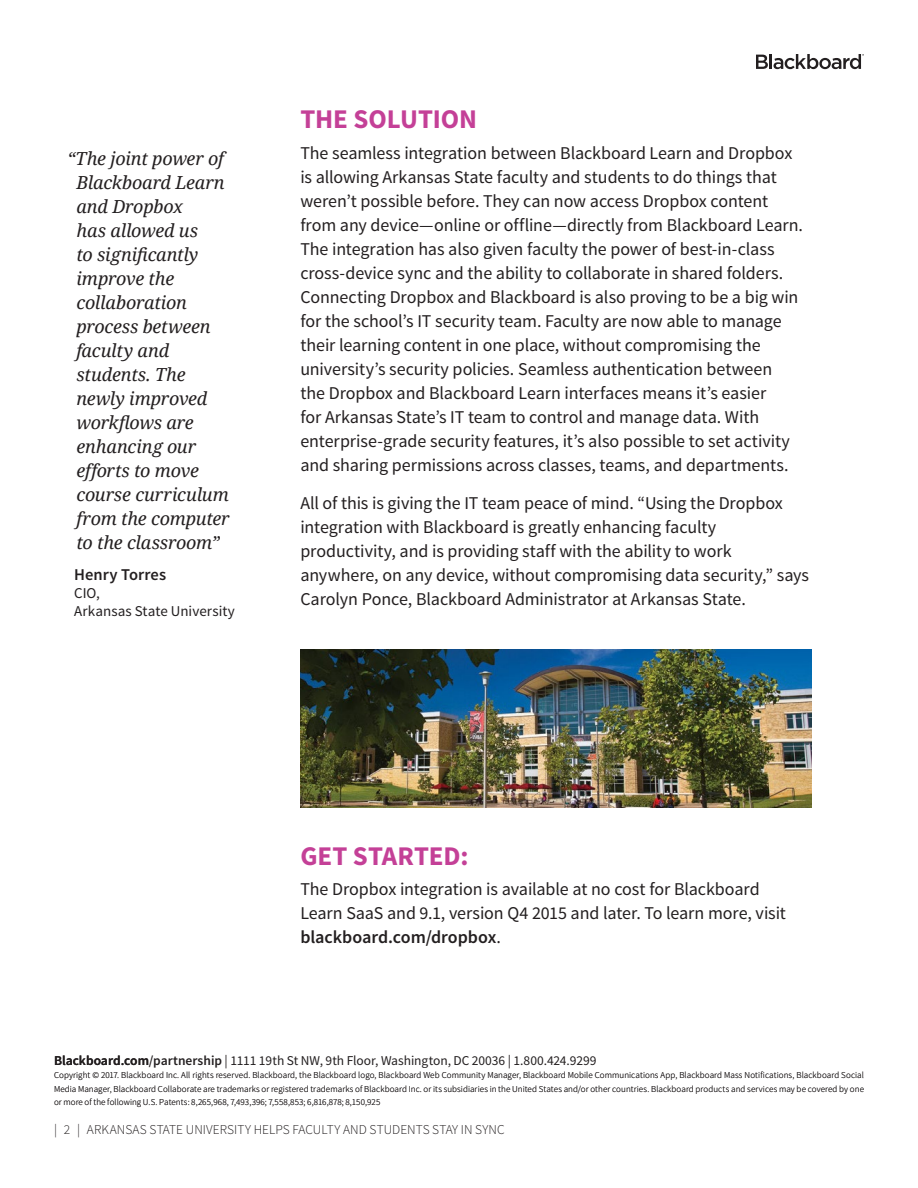
<style>
.page{position:relative;width:918px;height:1188px;background:#fff}
.page>*{position:absolute;margin:0;border:0;box-sizing:border-box;transform-origin:0 0}
.Subheading-color{font:700 27px "Source Sans Pro";color:#c44097}
.Paragraph{font:18px/24px "Source Sans Pro";letter-spacing:-.005em;color:#231f20}
.Callout_-_Quotation{font:italic 18px/24px "Noto Serif";letter-spacing:-.01em;color:#231f20}
.Callout_-_Quotation-2{font:600 16.5px "Source Sans Pro";letter-spacing:.005em;color:#231f20}
.Callout_-_Quotation-3{font:15px/18px "Source Sans Pro";color:#231f20}
.Footer_-_Legal_URL{font:13.5px "Source Sans Pro";letter-spacing:-.005em;color:#231f20}
.Folio{font:300 13.5px "Source Sans Pro";letter-spacing:.005em;color:#231f20}
.t1{font:300 9px/13.5px "Source Sans Pro";letter-spacing:.01em;color:#231f20;text-align:justify}
.s1{font-weight:600}
</style>
<div class="page">
<svg style="left:756px;top:54px;width:108px;height:15px"></svg>
<img style="left:300px;top:649px;width:512px;height:158px">
<p class="Callout_-_Quotation" style="left:76px;top:145px;width:155px;text-indent:-9px">“The joint power of<br>Blackboard Learn and Dropbox<br>has allowed us<br>to significantly improve the collaboration process between faculty and students. The newly improved workflows are enhancing our efforts to move course curriculum from the computer to the classroom”</p>
<p class="Callout_-_Quotation-2" style="left:74px;top:564px;width:93px">Henry Torres</p>
<p class="Callout_-_Quotation-3" style="left:74px;top:584px;width:162px">CIO,<br>Arkansas State University</p>
<p class="Subheading-color" style="left:300px;top:102px;width:178px">THE SOLUTION</p>
<p class="Paragraph" style="left:300px;top:141px;width:504px">The seamless integration between Blackboard Learn and Dropbox is allowing Arkansas State faculty and students to do things that weren’t possible before. They can now access Dropbox content from any device—online or offline—directly from Blackboard Learn.<br>The integration has also given faculty the power of best-in-class cross-device sync and the ability to collaborate in shared folders.<br>Connecting Dropbox and Blackboard is also proving to be a big win for the school’s IT security team. Faculty are now able to manage their learning content in one place, without compromising the university’s security policies. Seamless authentication between<br>the Dropbox and Blackboard Learn interfaces means it’s easier<br>for Arkansas State’s IT team to control and manage data. With enterprise-grade security features, it’s also possible to set activity and sharing permissions across classes, teams, and departments.</p>
<p class="Paragraph" style="left:300px;top:491px;width:510px">All of this is giving the IT team peace of mind. “Using the Dropbox integration with Blackboard is greatly enhancing faculty productivity, and is providing staff with the ability to work anywhere, on any device, without compromising data security,” says Carolyn Ponce, Blackboard Administrator at Arkansas State.</p>
<p class="Subheading-color" style="left:300px;top:838px;width:170px">GET STARTED:</p>
<p class="Paragraph" style="left:300px;top:878px;width:487px">The Dropbox integration is available at no cost for Blackboard<br>Learn SaaS and 9.1, version Q4 2015 and later. To learn more, visit <span class="s1">blackboard.com/dropbox</span>.</p>
<p class="Footer_-_Legal_URL" style="left:54px;top:1052px;width:544px"><span class="s1">Blackboard.com/partnership</span> | 1111 19th St NW, 9th Floor, Washington, DC 20036 | 1.800.424.9299</p>
<p class="t1" style="left:54px;top:1069px;width:812px">Copyright © 2017. Blackboard Inc. All rights reserved. Blackboard, the Blackboard logo, Blackboard Web Community Manager, Blackboard Mobile Communications App, Blackboard Mass Notifications, Blackboard Social Media Manager, Blackboard Collaborate are trademarks or registered trademarks of Blackboard Inc. or its subsidiaries in the United States and/or other countries. Blackboard products and services may be covered by one or more of the following U.S. Patents: 8,265,968, 7,493,396; 7,558,853; 6,816,878; 8,150,925</p>
<p class="Folio" style="left:54px;top:1121px;width:452px">| 2 | ARKANSAS STATE UNIVERSITY HELPS FACULTY AND STUDENTS STAY IN SYNC</p>
</div>
